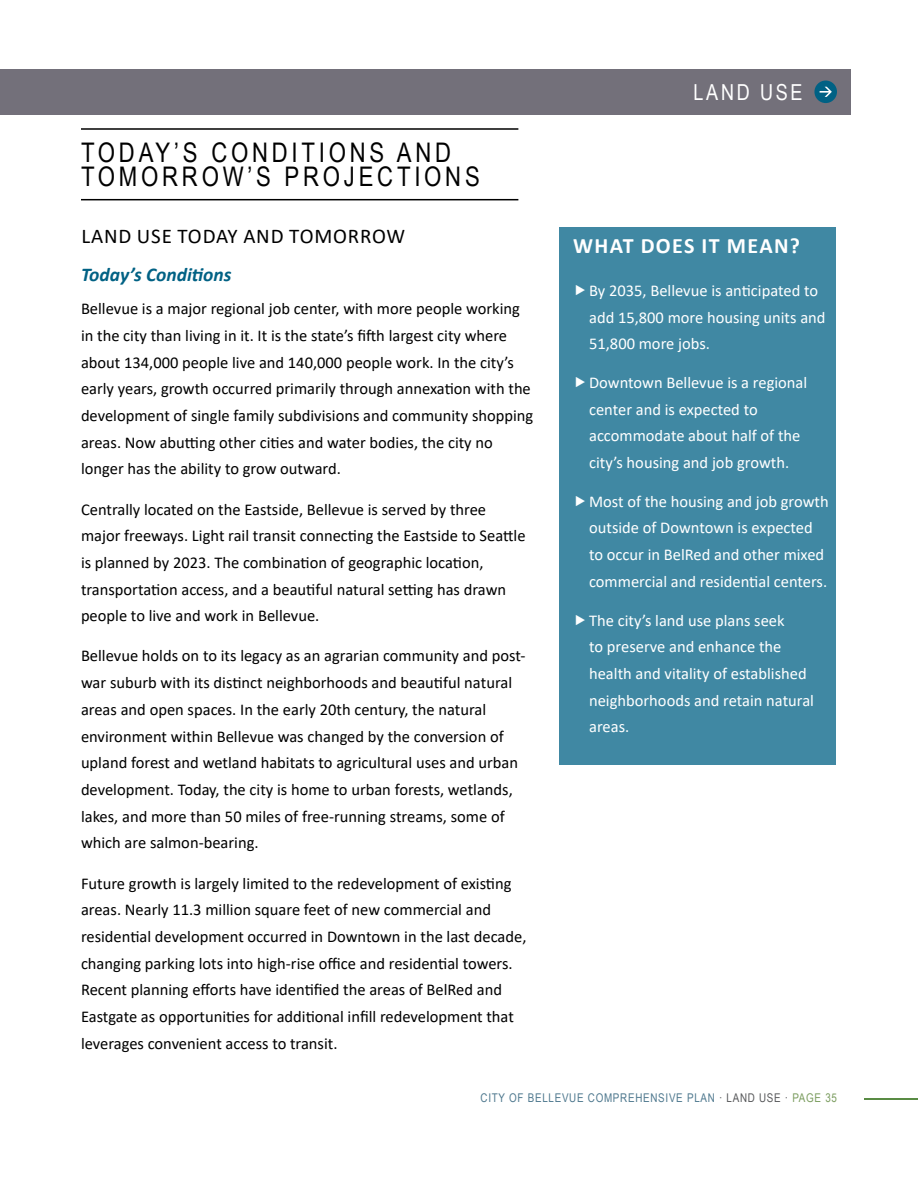
<style>
.page{position:relative;width:918px;height:1188px;background:#fff}
.page>*{position:absolute;margin:0;border:0;box-sizing:border-box;transform-origin:0 0}
.t1{font:27px/24px "Arial Narrow";letter-spacing:.14em;color:#000}
.t2{font:700 22.05px "Calibri";letter-spacing:.065em;color:#fff}
.t3{font:22.05px "Arial Narrow";letter-spacing:.12em;color:#fff}
.t4{font:21px "Calibri";letter-spacing:.04em;color:#000}
.t5{font:italic 700 19.5px "Calibri";color:#006184}
.t6{font:16.5px/26.7px "Calibri";color:#000}
.t7{font:16.5px/26.7px "Calibri";color:#fff}
.t8{font:12px "Arial Narrow";letter-spacing:.06em;color:#4e788e}
.s1{color:#58595b}
.s2{color:#7a9c5e}
</style>
<div class="page">
<div style="left:0;top:69px;width:850px;height:45px;background:#73707a"></div>
<div style="left:814px;top:81px;width:23px;height:22px;background:#006184;border-radius:50%"></div>
<svg style="left:820px;top:87px;width:12px;height:10px"></svg>
<hr style="left:864px;top:1098px;width:54px;height:1px;background:#598b44">
<div style="left:559px;top:227px;width:277px;height:538px;background:#4088a3"></div>
<hr style="left:81px;top:128px;width:437px;height:2px;background:#000">
<hr style="left:81px;top:199px;width:437px;height:1px;background:#000">
<h1 class="t1" style="left:81px;top:140px;width:400px">TODAY’S CONDITIONS AND<br>TOMORROW’S PROJECTIONS</h1>
<p class="t4" style="left:81px;top:222px;width:325px">LAND USE TODAY AND TOMORROW</p>
<p class="t5" style="left:81px;top:260px;width:152px">Today’s Conditions</p>
<p class="t6" style="left:81px;top:295px;width:454px">Bellevue is a major regional job center, with more people working in the city than living in it. It is the state’s fifth largest city where about 134,000 people live and 140,000 people work. In the city’s early years, growth occurred primarily through annexation with the development of single family subdivisions and community shopping areas. Now abutting other cities and water bodies, the city no longer has the ability to grow outward.</p>
<p class="t6" style="left:81px;top:495px;width:446px">Centrally located on the Eastside, Bellevue is served by three major freeways. Light rail transit connecting the Eastside to Seattle is planned by 2023. The combination of geographic location, transportation access, and a beautiful natural setting has drawn people to live and work in Bellevue.</p>
<p class="t6" style="left:81px;top:642px;width:446px">Bellevue holds on to its legacy as an agrarian community and post&shy;war suburb with its distinct neighborhoods and beautiful natural areas and open spaces. In the early 20th century, the natural environment within Bellevue was changed by the conversion of upland forest and wetland habitats to agricultural uses and urban development. Today, the city is home to urban forests, wetlands, lakes, and more than 50 miles of free-running streams, some of which are salmon-bearing.</p>
<p class="t6" style="left:81px;top:869px;width:447px">Future growth is largely limited to the redevelopment of existing areas. Nearly 11.3 million square feet of new commercial and residential development occurred in Downtown in the last decade, changing parking lots into high-rise office and residential towers.<br>Recent planning efforts have identified the areas of BelRed and Eastgate as opportunities for additional infill redevelopment that leverages convenient access to transit.</p>
<h2 class="t3" style="left:694px;top:76px;width:110px">LAND USE</h2>
<h2 class="t2" style="left:573px;top:230px;width:228px">WHAT DOES IT MEAN?</h2>
<p class="t7" style="left:589px;top:277px;width:238px">By 2035, Bellevue is anticipated to add 15,800 more housing units and<br>51,800 more jobs.</p>
<p class="t7" style="left:589px;top:369px;width:220px">Downtown Bellevue is a regional center and is expected to accommodate about half of the city’s housing and job growth.</p>
<p class="t7" style="left:589px;top:488px;width:241px">Most of the housing and job growth outside of Downtown is expected to occur in BelRed and other mixed commercial and residential centers.</p>
<p class="t7" style="left:589px;top:606px;width:226px">The city’s land use plans seek<br>to preserve and enhance the health and vitality of established neighborhoods and retain natural areas.</p>
<p class="t8" style="left:481px;top:1089px;width:358px">CITY OF BELLEVUE COMPREHENSIVE PLAN <span class="s1">· LAND USE ·</span> <span class="s2">PAGE 35</span></p>
</div>
